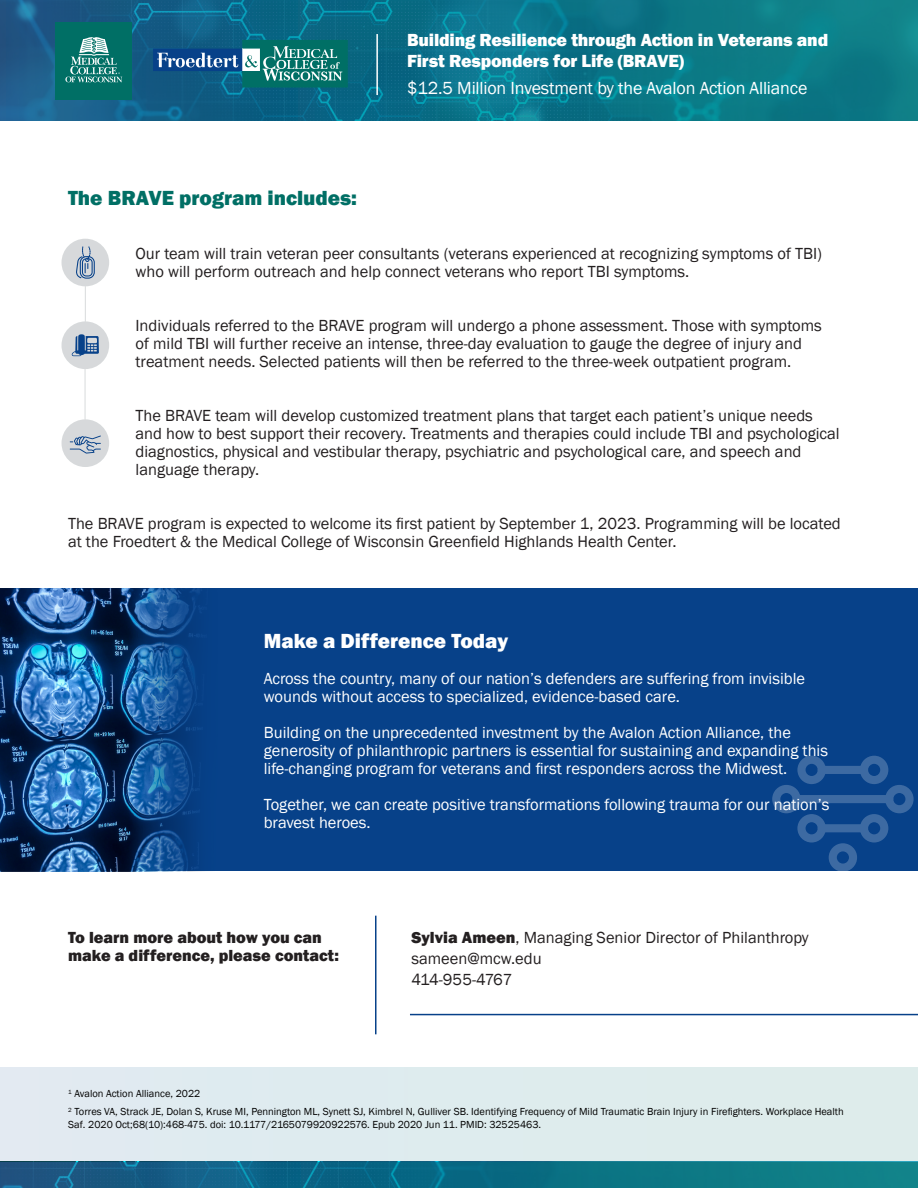
<style>
.page{position:relative;width:918px;height:1188px;background:#fff}
.page>*{position:absolute;margin:0;border:0;box-sizing:border-box;transform-origin:0 0}
.t1{font:800 21px "Franklin Gothic";color:#006f65}
.t2{font:800 21px "Franklin Gothic";color:#fff}
.t3{font:800 18px "Franklin Gothic";letter-spacing:-.01em;color:#fff}
.t4{font:18px "Franklin Gothic";letter-spacing:-.01em;color:#fff}
.t5{font:16.5px/18px "Franklin Gothic";color:#231f20}
.t6{font:16.5px/18px "Franklin Gothic";color:#fff}
.t7{font:800 16.5px/18px "Franklin Gothic";color:#231f20}
.t8{font:16.5px "Franklin Gothic";letter-spacing:-.03em;color:#231f20}
.t9{font:10.5px/12.8px "Franklin Gothic";color:#000}
.s1{font-weight:800}
</style>
<div class="page">
<div style="left:0;top:1068px;width:918px;height:120px;background:#deecee"></div>
<div style="left:0;top:589px;width:918px;height:282px;background:#074189"></div>
<svg style="left:0;top:1162px;width:918px;height:26px;background:#0e6b85"></svg>
<svg style="left:0;top:0;width:918px;height:121px;background:#0d7189"></svg>
<div style="left:55px;top:22px;width:77px;height:78px;background:#006f65"></div>
<svg style="left:65px;top:37px;width:57px;height:45px"></svg>
<div style="left:153px;top:49px;width:89px;height:22px;background:#074189"></div>
<svg style="left:157px;top:40px;width:191px;height:48px"></svg>
<hr style="left:376px;top:34px;width:2px;height:61px;background:#fff">
<div style="left:62px;top:239px;width:47px;height:47px;background:#d7d9db;border-radius:50%"></div>
<svg style="left:76px;top:246px;width:19px;height:33px"></svg>
<div style="left:62px;top:321px;width:47px;height:48px;background:#d7d9db;border-radius:50%"></div>
<svg style="left:72px;top:334px;width:27px;height:22px"></svg>
<div style="left:62px;top:419px;width:47px;height:48px;background:#d7d9db;border-radius:50%"></div>
<svg style="left:70px;top:435px;width:31px;height:19px"></svg>
<hr style="left:85px;top:286px;width:1px;height:35px;background:#5e696f">
<hr style="left:85px;top:369px;width:1px;height:50px;background:#5e696f">
<img style="left:0;top:589px;width:198px;height:282px">
<svg style="left:772px;top:756px;width:142px;height:115px"></svg>
<hr style="left:410px;top:1014px;width:508px;height:1px;background:#074189">
<hr style="left:375px;top:916px;width:1px;height:118px;background:#074189">
<p class="t3" style="left:407px;top:28px;width:423px">Building Resilience through Action in Veterans and</p>
<p class="t3" style="left:407px;top:50px;width:278px">First Responders for Life (BRAVE)</p>
<p class="t4" style="left:407px;top:77px;width:402px">$12.5 Million Investment by the Avalon Action Alliance</p>
<p class="t1" style="left:68px;top:185px;width:291px">The BRAVE program includes:</p>
<p class="t5" style="left:136px;top:245px;width:688px">Our team will train veteran peer consultants (veterans experienced at recognizing symptoms of TBI) who will perform outreach and help connect veterans who report TBI symptoms.</p>
<p class="t5" style="left:136px;top:317px;width:688px">Individuals referred to the BRAVE program will undergo a phone assessment. Those with symptoms of mild TBI will further receive an intense, three-day evaluation to gauge the degree of injury and treatment needs. Selected patients will then be referred to the three-week outpatient program.</p>
<p class="t5" style="left:136px;top:407px;width:706px">The BRAVE team will develop customized treatment plans that target each patient’s unique needs and how to best support their recovery. Treatments and therapies could include TBI and psychological diagnostics, physical and vestibular therapy, psychiatric and psychological care, and speech and language therapy.</p>
<p class="t5" style="left:68px;top:515px;width:774px">The BRAVE program is expected to welcome its first patient by September 1, 2023. Programming will be located at the Froedtert &amp; the Medical College of Wisconsin Greenfield Highlands Health Center.</p>
<p class="t2" style="left:264px;top:627px;width:246px">Make a Difference Today</p>
<p class="t6" style="left:264px;top:670px;width:543px">Across the country, many of our nation’s defenders are suffering from invisible wounds without access to specialized, evidence-based care.</p>
<p class="t6" style="left:264px;top:724px;width:566px">Building on the unprecedented investment by the Avalon Action Alliance, the generosity of philanthropic partners is essential for sustaining and expanding this life-changing program for veterans and first responders across the Midwest.</p>
<p class="t6" style="left:264px;top:796px;width:567px">Together, we can create positive transformations following trauma for our nation’s bravest heroes.</p>
<p class="t7" style="left:68px;top:928px;width:272px">To learn more about how you can make a difference, please contact:</p>
<p class="t5" style="left:411px;top:929px;width:399px"><span class="s1">Sylvia Ameen</span>, Managing Senior Director of Philanthropy</p>
<p class="t5" style="left:411px;top:950px;width:132px">sameen@mcw.edu</p>
<p class="t8" style="left:411px;top:969px;width:103px">414-955-4767</p>
<p class="t9" style="left:68px;top:1088px;width:134px"><sup>1</sup> Avalon Action Alliance, 2022</p>
<p class="t9" style="left:68px;top:1106px;width:777px"><sup>2</sup> Torres VA, Strack JE, Dolan S, Kruse MI, Pennington ML, Synett SJ, Kimbrel N, Gulliver SB. Identifying Frequency of Mild Traumatic Brain Injury in Firefighters. Workplace Health<br>Saf. 2020 Oct;68(10):468-475. doi: 10.1177/2165079920922576. Epub 2020 Jun 11. PMID: 32525463.</p>
</div>
